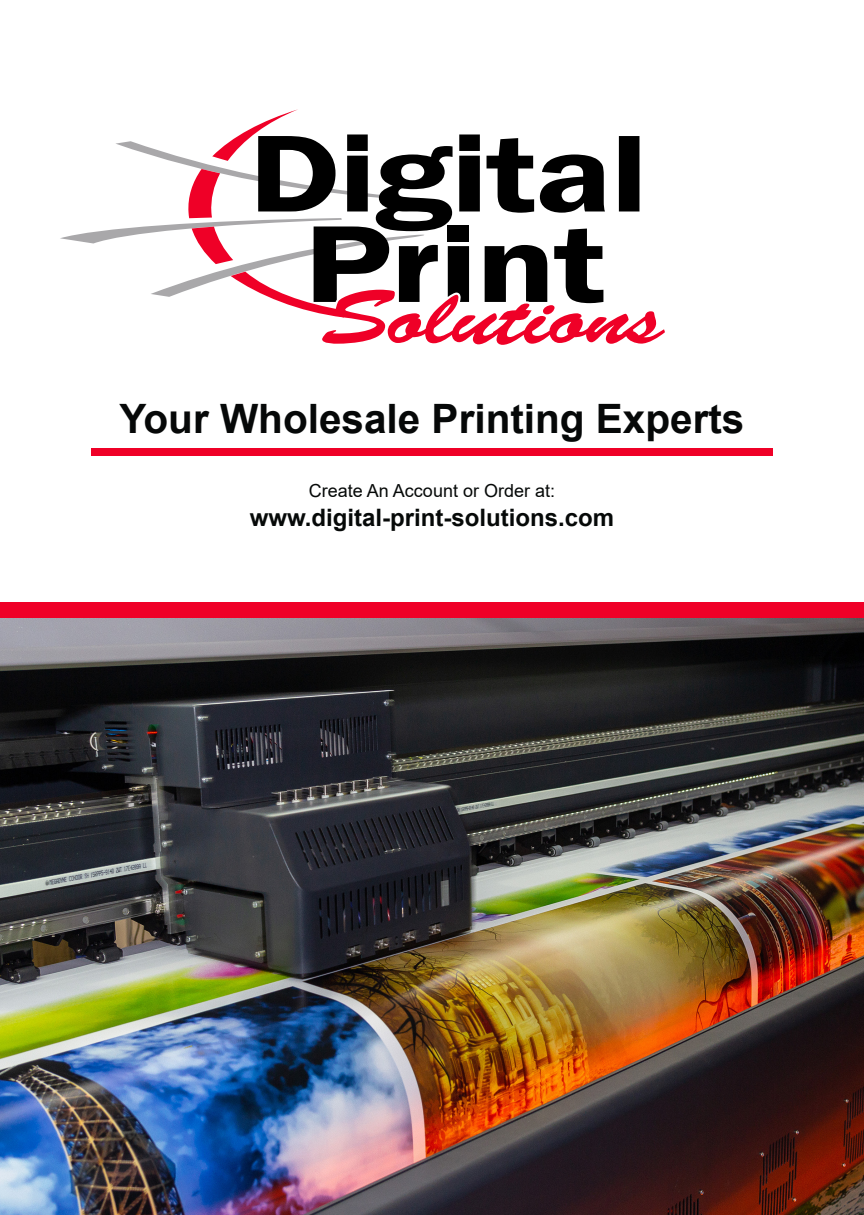
<style>
.page{position:relative;width:864px;height:1215px;background:#fff}
.page>*{position:absolute;margin:0;border:0;box-sizing:border-box;transform-origin:0 0}
.t1{font:700 40.5px "Arial";color:#060808}
.t2{font:700 24px "Arial";color:#060908}
.t3{font:18px "Arial";color:#060908}
</style>
<div class="page">
<div style="left:91px;top:448px;width:682px;height:8px;background:#ef0027"></div>
<svg style="left:60px;top:109px;width:605px;height:236px"></svg>
<img style="left:0;top:618px;width:864px;height:597px">
<div style="left:0;top:603px;width:864px;height:15px;background:#ef0027"></div>
<p class="t1" style="left:120px;top:390px;width:626px">Your Wholesale Printing Experts</p>
<p class="t3" style="left:309px;top:478px;width:248px">Create An Account or Order at:</p>
<p class="t2" style="left:250px;top:500px;width:366px">www.digital-print-solutions.com</p>
</div>
